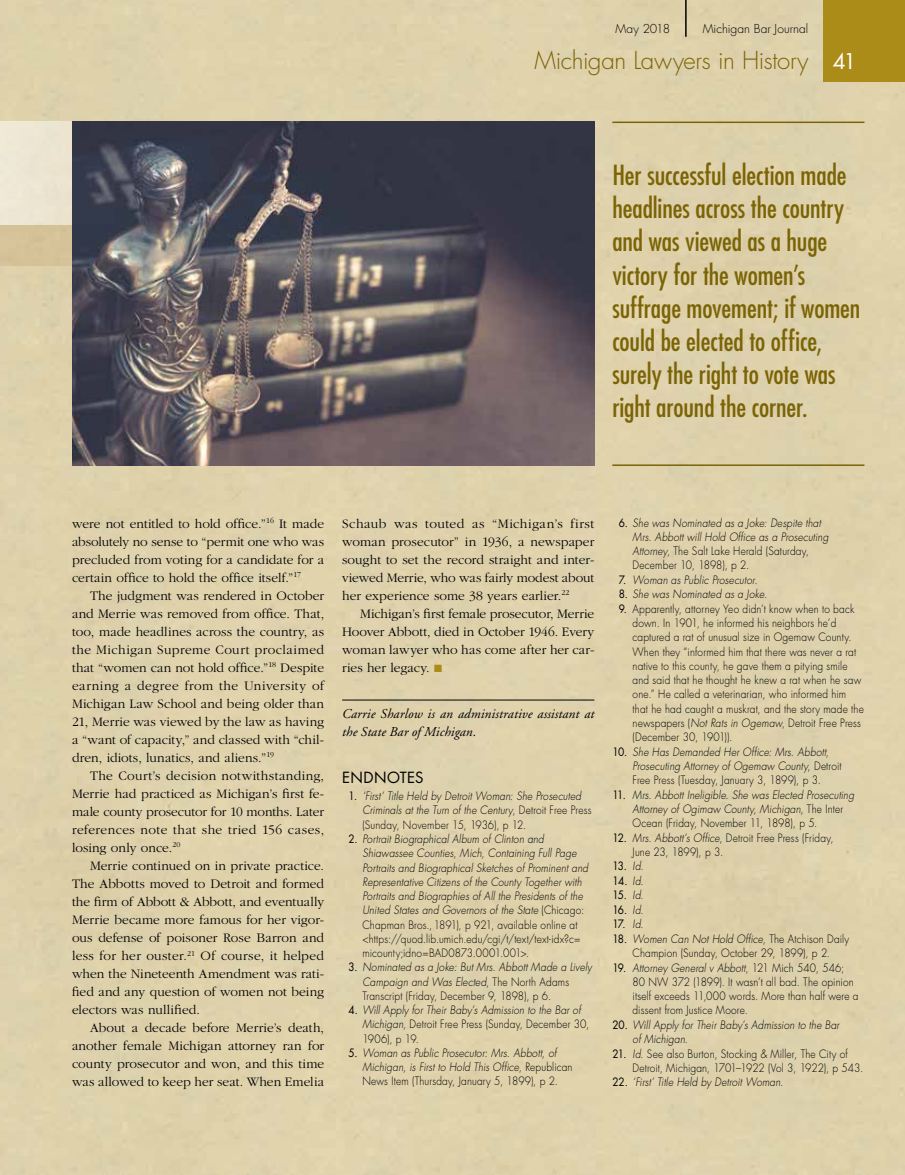
<style>
.page{position:relative;width:905px;height:1175px;background:#fff}
.page>*{position:absolute;margin:0;border:0;box-sizing:border-box;transform-origin:0 0}
.t1{font:condensed 27px/33px "Futura";letter-spacing:-.005em;color:#7b6405}
.t2{font:300 24px "Futura";letter-spacing:-.02em;color:#7b6405}
.t3{font:15px "Futura";letter-spacing:.025em;color:#000}
.t4{font:300 13.5px/18px "Garamond";letter-spacing:.005em;color:#000;text-align:justify}
.t5{font:italic 13.5px/18px "Adobe Garamond";letter-spacing:.01em;color:#000}
.t6{font:300 12px "Futura";color:#000}
.t7{font:italic 300 11.25px/14.2px "Futura";letter-spacing:.015em;color:#000;scale:.9 1}
.t8{font:300 11.25px/14.2px "Futura";letter-spacing:.015em;color:#000;scale:.9 1}
.t9{font:11.25px "Futura";letter-spacing:-.065em;color:#000;scale:.9 1}
.s1{font-weight:400;font-size:21px;color:#fff}
.s2{color:#ac8c18}
.s3{font-weight:400;font-style:normal}
.s4{font-style:normal}
.s5{font-weight:400}
.s6{font-style:italic}
.s7{font-weight:300;font-style:italic}
.s8{font-weight:300}
</style>
<div class="page">
<div style="left:1px;top:0;width:903px;height:1174px;background:#dfd1ac"></div>
<img style="left:0;top:0;width:1px;height:1174px">
<div style="left:0;top:225px;width:328px;height:41px;background:#d6c299"></div>
<div style="left:0;top:121px;width:328px;height:104px;background:#ede5d1"></div>
<img style="left:0;top:65px;width:3px;height:347px">
<div style="left:823px;top:0;width:81px;height:82px;background:#ac8c18"></div>
<hr style="left:342px;top:699px;width:252px;height:1px;background:#000">
<hr style="left:685px;top:0;width:1px;height:37px;background:#000">
<img style="left:72px;top:121px;width:522px;height:344px">
<hr style="left:612px;top:122px;width:252px;height:1px;background:#7b6405">
<hr style="left:612px;top:464px;width:252px;height:2px;background:#7b6405">
<p class="t6" style="left:615px;top:21px;width:56px">May 2018</p>
<p class="t6" style="left:702px;top:21px;width:107px">Michigan Bar Journal</p>
<h2 class="t2" style="left:534px;top:45px;width:323px">Michigan Lawyers in History <span class="s1">41</span></h2>
<h1 class="t1" style="left:612px;top:158px;width:249px">Her successful election made headlines across the country and was viewed as a huge victory for the women’s suffrage movement; if women could be elected to office, surely the right to vote was right around the corner.</h1>
<p class="t4" style="left:72px;top:515px;width:253px">were not entitled to hold office.”<sup>16</sup> It made absolutely no sense to “permit one who was precluded from voting for a candidate for a certain office to hold the office itself.”<sup>17</sup></p>
<p class="t4" style="left:72px;top:587px;width:254px;text-indent:18px">The judgment was rendered in October and Merrie was removed from office. That, too, made headlines across the country, as the Michigan Supreme Court proclaimed that “women can not hold office.”<sup>18</sup> Despite earning a degree from the University of Michigan Law School and being older than 21, Merrie was viewed by the law as having a “want of capacity,” and classed with “chil&shy;dren, idiots, lunatics, and aliens.”<sup>19</sup></p>
<p class="t4" style="left:72px;top:767px;width:254px;text-indent:18px">The Court’s decision notwithstanding, Merrie had practiced as Michigan’s first fe&shy;male county prosecutor for 10 months. Later references note that she tried 156 cases, losing only once.<sup>20</sup></p>
<p class="t4" style="left:72px;top:857px;width:254px;text-indent:18px">Merrie continued on in private practice.<br>The Abbotts moved to Detroit and formed the firm of Abbott &amp; Abbott, and eventually Merrie became more famous for her vigor&shy;ous defense of poisoner Rose Barron and less for her ouster.<sup>21</sup> Of course, it helped when the Nineteenth Amendment was rati&shy;fied and any question of women not being electors was nullified.</p>
<p class="t4" style="left:72px;top:1019px;width:254px;text-indent:18px">About a decade before Merrie’s death, another female Michigan attorney ran for county prosecutor and won, and this time was allowed to keep her seat. When Emelia</p>
<p class="t4" style="left:342px;top:515px;width:254px">Schaub was touted as “Michigan’s first woman prosecutor” in 1936, a newspaper sought to set the record straight and inter&shy;viewed Merrie, who was fairly modest about her experience some 38 years earlier.<sup>22</sup></p>
<p class="t4" style="left:342px;top:605px;width:254px;text-indent:18px">Michigan’s first female prosecutor, Merrie Hoover Abbott, died in October 1946. Every woman lawyer who has come after her car&shy;ries her legacy. <span class="s2">■</span></p>
<p class="t5" style="left:342px;top:705px;width:254px">Carrie Sharlow is an administrative assistant at the State Bar of Michigan.</p>
<p class="t3" style="left:342px;top:767px;width:83px">ENDNOTES</p>
<p class="t7" style="left:362px;top:789px;width:256px;text-indent:-14px"><span class="s3">1.</span> ‘First’ Title Held by Detroit Woman: She Prosecuted<br>Criminals at the Turn of the Century<span class="s4">, Detroit Free Press (Sunday, November 15, 1936), p 12.</span></p>
<p class="t7" style="left:362px;top:832px;width:252px;text-indent:-14px"><span class="s3">2.</span> Portrait Biographical Album of Clinton and Shiawassee Counties, Mich, Containing Full Page Portraits and Biographical Sketches of Prominent and Representative Citizens of the County Together with Portraits and Biographies of All the Presidents of the United States and Governors of the State <span class="s4">(Chicago:<br>Chapman Bros., 1891), p 921, available online at &lt;https://quod.lib.umich.edu/cgi/t/text/text-idx?c= micounty;idno=BAD0873.0001.001&gt;.</span></p>
<p class="t7" style="left:362px;top:960px;width:256px;text-indent:-14px"><span class="s3">3.</span> Nominated as a Joke: But Mrs. Abbott Made a Lively<br>Campaign and Was Elected<span class="s4">, The North Adams<br>Transcript (Friday, December 9, 1898), p 6.</span></p>
<p class="t7" style="left:362px;top:1003px;width:253px;text-indent:-14px"><span class="s3">4.</span> Will Apply for Their Baby’s Admission to the Bar of<br>Michigan<span class="s4">, Detroit Free Press (Sunday, December 30,<br>1906), p 19.</span></p>
<p class="t7" style="left:362px;top:1045px;width:235px;text-indent:-14px"><span class="s3">5.</span> Woman as Public Prosecutor: Mrs. Abbott, of<br>Michigan, is First to Hold This Office<span class="s4">, Republican<br>News Item (Thursday, January 5, 1899), p 2.</span></p>
<p class="t7" style="left:632px;top:515px;width:219px;text-indent:-14px"><span class="s3">6.</span> She was Nominated as a Joke: Despite that Mrs. Abbott will Hold Office as a Prosecuting Attorney<span class="s4">, The Salt Lake Herald (Saturday, December 10, 1898), p 2.</span></p>
<p class="t7" style="left:618px;top:573px;width:156px"><span class="s3">7.</span> Woman as Public Prosecutor<span class="s4">.</span></p>
<p class="t7" style="left:618px;top:587px;width:167px"><span class="s3">8.</span> She was Nominated as a Joke<span class="s4">.</span></p>
<p class="t8" style="left:632px;top:601px;width:258px;text-indent:-14px"><span class="s5">9.</span> Apparently, attorney Yeo didn’t know when to back down. In 1901, he informed his neighbors he’d captured a rat of unusual size in Ogemaw County.<br>When they “informed him that there was never a rat native to this county, he gave them a pitying smile and said that he thought he knew a rat when he saw one.” He called a veterinarian, who informed him that he had caught a muskrat, and the story made the newspapers (<span class="s6">Not Rats in Ogemaw</span>, Detroit Free Press (December 30, 1901)).</p>
<p class="t7" style="left:632px;top:744px;width:234px;text-indent:-20px"><span class="s3">10.</span> She Has Demanded Her Office: Mrs. Abbott,<br>Prosecuting Attorney of Ogemaw County<span class="s4">, Detroit<br>Free Press (Tuesday, January 3, 1899), p 3.</span></p>
<p class="t7" style="left:632px;top:787px;width:248px;text-indent:-20px"><span class="s3">11.</span> Mrs. Abbott Ineligible. She was Elected Prosecuting<br>Attorney of Ogimaw County, Michigan<span class="s4">, The Inter<br>Ocean (Friday, November 11, 1898), p 5.</span></p>
<p class="t8" style="left:632px;top:830px;width:225px;text-indent:-20px"><span class="s5">12.</span> <span class="s6">Mrs. Abbott’s Office</span>, Detroit Free Press (Friday,<br>June 23, 1899), p 3.</p>
<p class="t9" style="left:612px;top:858px;width:36px">13. <span class="s7">Id</span><span class="s8">.</span></p>
<p class="t9" style="left:612px;top:873px;width:36px">14. <span class="s7">Id</span><span class="s8">.</span></p>
<p class="t9" style="left:612px;top:887px;width:36px">15. <span class="s7">Id</span><span class="s8">.</span></p>
<p class="t9" style="left:612px;top:902px;width:36px">16. <span class="s7">Id</span><span class="s8">.</span></p>
<p class="t9" style="left:612px;top:916px;width:36px">17. <span class="s7">Id</span><span class="s8">.</span></p>
<p class="t8" style="left:612px;top:931px;width:264px;text-align:center"><span class="s5">18.</span> <span class="s6">Women Can Not Hold Office</span>, The Atchison Daily<br>Champion (Sunday, October 29, 1899), p 2.</p>
<p class="t8" style="left:632px;top:960px;width:252px;text-indent:-20px"><span class="s5">19.</span> <span class="s6">Attorney General v Abbott</span>, 121 Mich 540, 546; 80 NW 372 (1899). It wasn’t all bad. The opinion itself exceeds 11,000 words. More than half were a dissent from Justice Moore.</p>
<p class="t7" style="left:632px;top:1017px;width:231px;text-indent:-20px"><span class="s3">20.</span> Will Apply for Their Baby’s Admission to the Bar of Michigan<span class="s4">.</span></p>
<p class="t8" style="left:632px;top:1046px;width:258px;text-indent:-20px"><span class="s5">21.</span> <span class="s6">Id</span>. See also Burton, Stocking &amp; Miller, The City of<br>Detroit, Michigan, 1701–1922 (Vol 3, 1922), p 543.</p>
<p class="t7" style="left:612px;top:1075px;width:191px"><span class="s3">22.</span> ‘First’ Title Held by Detroit Woman<span class="s4">.</span></p>
</div>
